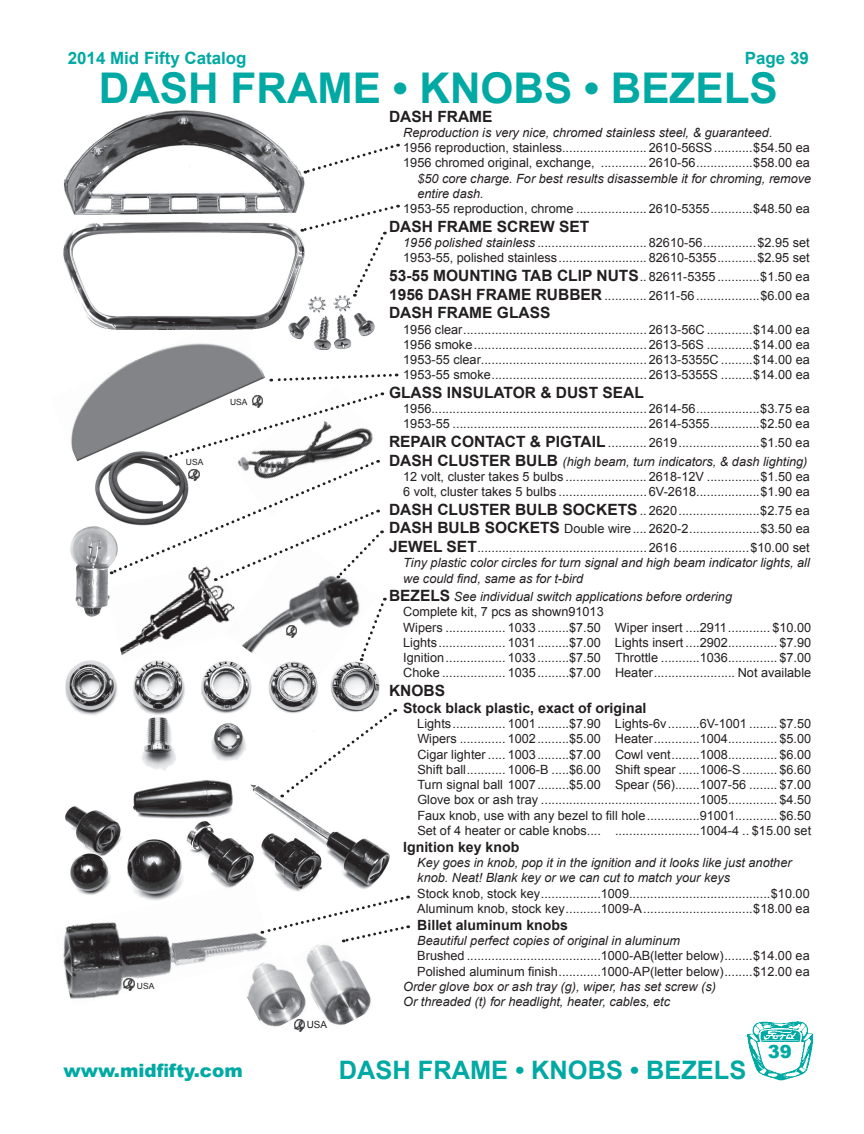
<style>
.page{position:relative;width:864px;height:1134px;background:#fff}
.page>*{position:absolute;margin:0;border:0;box-sizing:border-box;transform-origin:0 0}
.t1{font:700 42.3px "Arial";color:#00a9a3}
.t2{font:700 25.35px "Arial";color:#00a9a3}
.t3{font:900 18.3px "Arial";color:#00a9a3}
.t4{font:900 18px "Arial";color:#00a9a3}
.t5{font:700 16.95px "Arial";color:#00a9a3}
.t6{font:700 15.6px "Arial";color:#231f20}
.t7{font:700 14.1px "Arial";color:#231f20}
.t8{font:12.75px/15.3px "Arial";color:#231f20}
.t9{font:italic 12.75px/15.3px "Arial";color:#231f20}
.t10{font:9.9px "Arial";color:#231f20}
.t11{font:8.4px "Arial";color:#231f20}
.s1{font-style:italic}
.s2{font-weight:700;font-size:15.6px}
</style>
<div class="page">
<img style="left:64px;top:111px;width:241px;height:104px">
<img style="left:64px;top:222px;width:237px;height:106px">
<img style="left:288px;top:295px;width:87px;height:54px">
<img style="left:64px;top:315px;width:201px;height:146px">
<img style="left:94px;top:450px;width:16px;height:65px">
<img style="left:232px;top:387px;width:33px;height:5px">
<img style="left:71px;top:526px;width:39px;height:91px">
<img style="left:105px;top:560px;width:121px;height:101px">
<img style="left:226px;top:582px;width:133px;height:71px">
<img style="left:63px;top:900px;width:202px;height:99px">
<img style="left:309px;top:944px;width:62px;height:81px">
<img style="left:236px;top:953px;width:75px;height:79px">
<svg style="left:309px;top:709px;width:87px;height:65px"></svg>
<svg style="left:261px;top:895px;width:148px;height:49px"></svg>
<svg style="left:359px;top:598px;width:27px;height:63px"></svg>
<svg style="left:271px;top:373px;width:126px;height:9px"></svg>
<svg style="left:301px;top:204px;width:98px;height:93px"></svg>
<svg style="left:304px;top:143px;width:95px;height:32px"></svg>
<svg style="left:286px;top:626px;width:11px;height:11px"></svg>
<svg style="left:124px;top:979px;width:10px;height:11px"></svg>
<svg style="left:294px;top:1020px;width:10px;height:11px"></svg>
<img style="left:66px;top:661px;width:313px;height:109px">
<img style="left:66px;top:774px;width:323px;height:126px">
<svg style="left:110px;top:392px;width:273px;height:190px"></svg>
<img style="left:746px;top:1021px;width:67px;height:60px">
<h3 class="t5" style="left:68px;top:47px;width:180px">2014 Mid Fifty Catalog</h3>
<h3 class="t5" style="left:745px;top:47px;width:66px">Page 39</h3>
<h1 class="t1" style="left:99px;top:60px;width:681px">DASH FRAME • KNOBS • BEZELS</h1>
<p class="t11" style="left:186px;top:456px;width:19px">USA</p>
<p class="t11" style="left:230px;top:396px;width:19px">USA</p>
<p class="t11" style="left:137px;top:980px;width:19px">USA</p>
<h3 class="t3" style="left:64px;top:1057px;width:181px">www.midfifty.com</h3>
<p class="t10" style="left:307px;top:1018px;width:22px">USA</p>
<p class="t6" style="left:389px;top:106px;width:105px">DASH FRAME</p>
<p class="t9" style="left:403px;top:125px;width:371px">Reproduction is very nice, chromed stainless steel, &amp; guaranteed.</p>
<p class="t8" style="left:403px;top:140px;width:408px">1956 reproduction, stainless........................ 2610-56SS...........$54.50 ea<br>1956 chromed original, exchange, ............. 2610-56................$58.00 ea</p>
<p class="t9" style="left:417px;top:171px;width:396px">$50 core charge. For best results disassemble it for chroming, remove entire dash.</p>
<p class="t8" style="left:403px;top:201px;width:408px">1953-55 reproduction, chrome .................... 2610-5355............$48.50 ea</p>
<p class="t6" style="left:389px;top:216px;width:202px">DASH FRAME SCREW SET</p>
<p class="t8" style="left:403px;top:235px;width:408px"><span class="s1">1956 polished stainless</span> ............................... 82610-56...............$2.95 set<br>1953-55, polished stainless......................... 82610-5355...........$2.95 set</p>
<p class="t8" style="left:389px;top:267px;width:422px;line-height:18.6px"><span class="s2">53-55 MOUNTING TAB CLIP NUTS</span>.. 82611-5355............$1.50 ea<br><span class="s2">1956 DASH FRAME RUBBER</span> ............ 2611-56..................$6.00 ea</p>
<p class="t6" style="left:389px;top:302px;width:163px">DASH FRAME GLASS</p>
<p class="t8" style="left:403px;top:322px;width:408px;text-align:justify">1956 clear.................................................... 2613-56C .............$14.00 ea 1956 smoke................................................. 2613-56S .............$14.00 ea 1953-55 clear............................................... 2613-5355C .........$14.00 ea 1953-55 smoke............................................ 2613-5355S .........$14.00 ea</p>
<p class="t6" style="left:389px;top:382px;width:256px">GLASS INSULATOR &amp; DUST SEAL</p>
<p class="t8" style="left:403px;top:401px;width:408px">1956............................................................. 2614-56..................$3.75 ea<br>1953-55 ....................................................... 2614-5355..............$2.50 ea</p>
<p class="t8" style="left:389px;top:433px;width:422px;line-height:18.6px"><span class="s2">REPAIR CONTACT &amp; PIGTAIL</span> ........... 2619.......................$1.50 ea<br><span class="s2">DASH CLUSTER BULB</span> <span class="s1">(high beam, turn indicators, &amp; dash lighting)</span></p>
<p class="t8" style="left:403px;top:469px;width:408px">12 volt, cluster takes 5 bulbs ....................... 2618-12V ...............$1.50 ea<br>6 volt, cluster takes 5 bulbs ......................... 6V-2618..................$1.90 ea</p>
<p class="t8" style="left:389px;top:501px;width:422px;line-height:18.6px;text-align:justify"><span class="s2">DASH CLUSTER BULB SOCKETS</span> .. 2620.......................$2.75 ea <span class="s2">DASH BULB SOCKETS</span> Double wire.... 2620-2....................$3.50 ea <span class="s2">JEWEL SET</span>................................................ 2616....................$10.00 set</p>
<p class="t9" style="left:403px;top:555px;width:408px">Tiny plastic color circles for turn signal and high beam indicator lights, all we could find, same as for t-bird</p>
<p class="t8" style="left:403px;top:589px;width:410px;text-indent:-14px"><span class="s2">BEZELS</span> <span class="s1">See individual switch applications before ordering<br></span>Complete kit, 7 pcs as shown91013<br>Wipers ................. 1033.........$7.50 Wiper insert ....2911............ $10.00<br>Lights................... 1031.........$7.00 Lights insert ....2902.............. $7.90<br>Ignition................. 1033.........$7.50 Throttle ...........1036.............. $7.00<br>Choke .................. 1035.........$7.00 Heater....................... Not available</p>
<p class="t6" style="left:389px;top:680px;width:58px">KNOBS</p>
<p class="t7" style="left:403px;top:699px;width:245px">Stock black plastic, exact of original</p>
<p class="t8" style="left:417px;top:716px;width:395px;text-align:justify">Lights............... 1001.........$7.90 Lights-6v.........6V-1001 ........ $7.50<br>Wipers ............. 1002.........$5.00 Heater.............1004.............. $5.00<br>Cigar lighter ..... 1003.........$7.00 Cowl vent........1008.............. $6.00<br>Shift ball........... 1006-B .....$6.00 Shift spear ......1006-S.......... $6.60<br>Turn signal ball 1007.........$5.00 Spear (56).......1007-56 ........ $7.00<br>Glove box or ash tray .............................................1005.............. $4.50<br>Faux knob, use with any bezel to fill hole...............91001............ $6.50<br>Set of 4 heater or cable knobs.... ........................1004-4 .. $15.00 set</p>
<p class="t7" style="left:403px;top:838px;width:118px">Ignition key knob</p>
<p class="t9" style="left:417px;top:855px;width:376px">Key goes in knob, pop it in the ignition and it looks like just another knob. Neat! Blank key or we can cut to match your keys</p>
<p class="t8" style="left:417px;top:886px;width:394px">Stock knob, stock key.................1009........................................$10.00<br>Aluminum knob, stock key..........1009-A...............................$18.00 ea</p>
<p class="t7" style="left:417px;top:915px;width:152px">Billet aluminum knobs</p>
<p class="t9" style="left:417px;top:933px;width:264px">Beautiful perfect copies of original in aluminum</p>
<p class="t8" style="left:417px;top:948px;width:394px">Brushed ......................................1000-AB(letter below)........$14.00 ea<br>Polished aluminum finish............1000-AP(letter below)........$12.00 ea</p>
<p class="t9" style="left:403px;top:979px;width:314px">Order glove box or ash tray (g), wiper, has set screw (s)<br>Or threaded (t) for headlight, heater, cables, etc</p>
<h2 class="t2" style="left:339px;top:1053px;width:409px">DASH FRAME • KNOBS • BEZELS</h2>
<h3 class="t4" style="left:768px;top:1039px;width:26px">39</h3>
</div>
